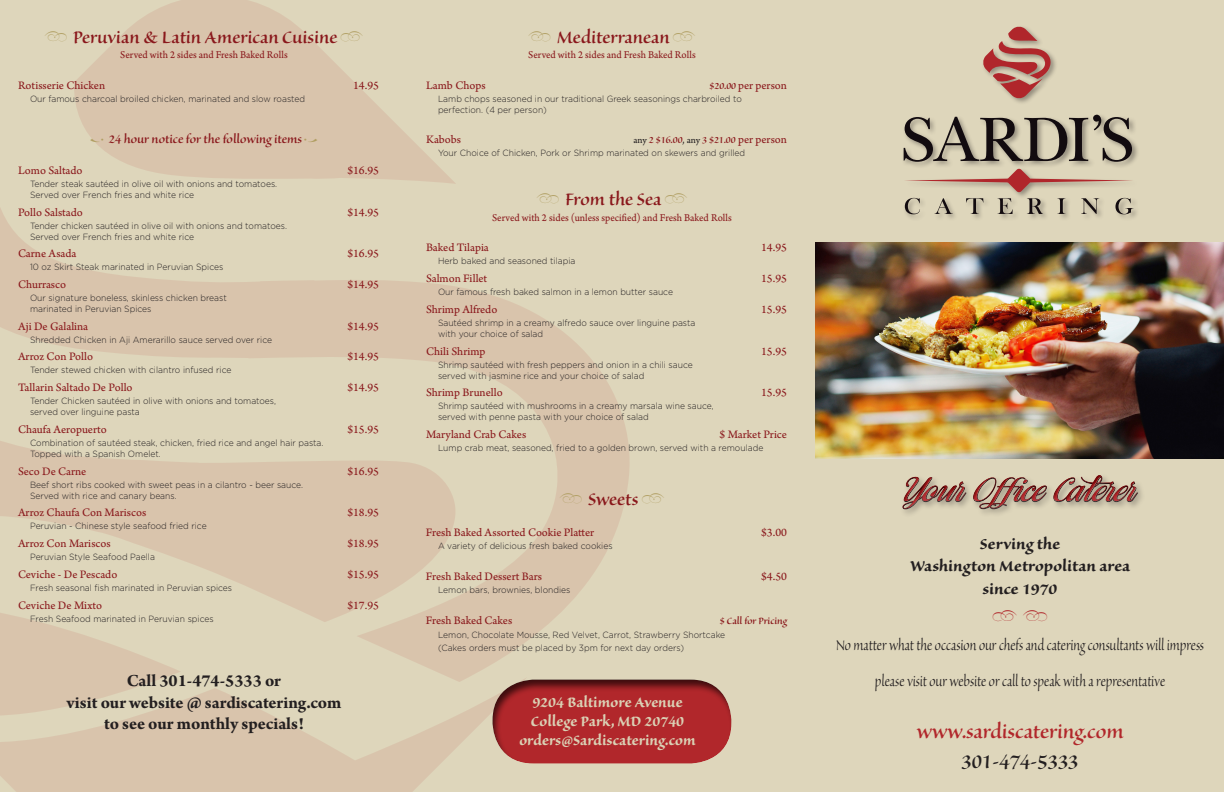
<style>
.page{position:relative;width:1224px;height:792px;background:#ded6bb}
.page>*{position:absolute;margin:0;border:0;box-sizing:border-box;transform-origin:0 0}
.t1{font:30px "Ragazza Script";color:#b1272b}
.t2{font:25px "Sanvito Pro Semibold Disp";color:#b1272b}
.t3{font:25px "Sanvito Pro Semibold Disp";color:#231f20}
.Main_Header{font:22px "Sanvito Pro Semibold Disp";color:#8a181c}
.t4{font:700 19px/22.8px "Sanvito Pro";color:#231f20;text-align:center}
.t5{font:18.8px "Sanvito Pro Disp";color:#231f20;scale:.8 1}
.Menu_Item{font:700 18px/21.6px "Arno Pro";color:#231f20;text-align:center}
.menu_description_NO{font:700 18px "Sanvito Pro";color:#dad0b4;scale:.95 1}
.Main_Header-2{font:15px "Sanvito Pro Semibold Disp";color:#8a181c}
.Menu_Item-2{font:12px "Arno Pro Sm Text";color:#8a181c}
.Menu_Item-3{font:12px "Sanvito Pro Semibold Disp";color:#8a181c}
.Notes{font:11px "Arno Pro Sm Text";color:#8a181c;scale:.95 1}
.menu_description{font:300 9px/11px "Gotham";color:#231f20;scale:.95 1}
.menu_description_NO-2{font:300 9px/11px "Gotham";color:#231f20;scale:.95 1}
.s1{font-family:"Sanvito Pro Semibold Disp"}
.s2{font-family:"Arno Pro Sm Text";font-size:10px;color:#231f20}
.s3{font-family:"Arno Pro Sm Text"}
</style>
<div class="page">
<svg style="left:74px;top:0;width:382px;height:184px;fill:#d9c4ac"></svg>
<svg style="left:0;top:208px;width:630px;height:469px"></svg>
<svg style="left:0;top:677px;width:492px;height:115px;fill:#d9c4ac"></svg>
<img style="left:815px;top:242px;width:409px;height:216px">
<div style="left:492px;top:678px;width:240px;height:86px;background:#231f20;opacity:.75"></div>
<svg style="left:904px;top:168px;width:230px;height:46px"></svg>
<svg style="left:983px;top:27px;width:68px;height:72px"></svg>
<svg style="left:904px;top:115px;width:228px;height:47px"></svg>
<svg style="left:902px;top:475px;width:239px;height:38px"></svg>
<svg style="left:341px;top:31px;width:22px;height:10px"></svg>
<svg style="left:91px;top:139px;width:12px;height:4px"></svg>
<svg style="left:305px;top:139px;width:12px;height:4px"></svg>
<svg style="left:560px;top:494px;width:22px;height:10px"></svg>
<p class="Main_Header" style="left:73px;top:25px;width:266px">Peruvian &amp; Latin American Cuisine</p>
<p class="Notes" style="left:120px;top:48px;width:178px">Served with 2 sides and Fresh Baked Rolls</p>
<p class="Menu_Item-2" style="left:18px;top:78px;width:89px">Rotisserie Chicken</p>
<p class="Menu_Item-2" style="left:353px;top:78px;width:27px">14.95</p>
<p class="menu_description_NO-2" style="left:30px;top:93px;width:291px">Our famous charcoal broiled chicken, marinated and slow roasted</p>
<p class="Main_Header-2" style="left:109px;top:131px;width:195px">24 hour notice for the following items</p>
<p class="Menu_Item-2" style="left:18px;top:163px;width:66px">Lomo Saltado</p>
<p class="Menu_Item-2" style="left:347px;top:163px;width:33px">$16.95</p>
<p class="menu_description" style="left:30px;top:178px;width:262px">Tender steak sautéed in olive oil with onions and tomatoes.<br>Served over French fries and white rice</p>
<p class="Menu_Item-2" style="left:18px;top:205px;width:66px">Pollo Salstado</p>
<p class="Menu_Item-2" style="left:347px;top:205px;width:33px">$14.95</p>
<p class="menu_description" style="left:30px;top:220px;width:272px">Tender chicken sautéed in olive oil with onions and tomatoes.<br>Served over French fries and white rice</p>
<p class="Menu_Item-2" style="left:18px;top:247px;width:60px">Carne Asada</p>
<p class="Menu_Item-2" style="left:347px;top:247px;width:33px">$16.95</p>
<p class="menu_description" style="left:30px;top:261px;width:205px">10 oz Skirt Steak marinated in Peruvian Spices</p>
<p class="Menu_Item-2" style="left:18px;top:277px;width:50px">Churrasco</p>
<p class="Menu_Item-2" style="left:347px;top:277px;width:33px">$14.95</p>
<p class="menu_description" style="left:30px;top:292px;width:209px">Our signature boneless, skinless chicken breast marinated in Peruvian Spices</p>
<p class="Menu_Item-2" style="left:18px;top:319px;width:72px">Aji De Galalina</p>
<p class="Menu_Item-2" style="left:347px;top:319px;width:33px">$14.95</p>
<p class="menu_description" style="left:30px;top:334px;width:256px">Shredded Chicken in Aji Amerarillo sauce served over rice</p>
<p class="Menu_Item-2" style="left:18px;top:350px;width:77px">Arroz Con Pollo</p>
<p class="Menu_Item-2" style="left:347px;top:350px;width:33px">$14.95</p>
<p class="menu_description" style="left:30px;top:365px;width:214px">Tender stewed chicken with cilantro infused rice</p>
<p class="Menu_Item-2" style="left:18px;top:381px;width:116px">Tallarin Saltado De Pollo</p>
<p class="Menu_Item-2" style="left:347px;top:381px;width:33px">$14.95</p>
<p class="menu_description" style="left:30px;top:395px;width:261px">Tender Chicken sautéed in olive with onions and tomatoes, served over linguine pasta</p>
<p class="Menu_Item-2" style="left:18px;top:422px;width:90px">Chaufa Aeropuerto</p>
<p class="Menu_Item-2" style="left:347px;top:422px;width:33px">$15.95</p>
<p class="menu_description" style="left:30px;top:437px;width:310px">Combination of sautéed steak, chicken, fried rice and angel hair pasta.<br>Topped with a Spanish Omelet.</p>
<p class="Menu_Item-2" style="left:18px;top:464px;width:70px">Seco De Carne</p>
<p class="Menu_Item-2" style="left:347px;top:464px;width:33px">$16.95</p>
<p class="menu_description" style="left:30px;top:479px;width:289px">Beef short ribs cooked with sweet peas in a cilantro - beer sauce.<br>Served with rice and canary beans.</p>
<p class="Menu_Item-2" style="left:18px;top:506px;width:130px">Arroz Chaufa Con Mariscos</p>
<p class="Menu_Item-2" style="left:347px;top:506px;width:33px">$18.95</p>
<p class="menu_description" style="left:30px;top:521px;width:187px">Peruvian - Chinese style seafood fried rice</p>
<p class="Menu_Item-2" style="left:18px;top:537px;width:94px">Arroz Con Mariscos</p>
<p class="Menu_Item-2" style="left:347px;top:537px;width:33px">$18.95</p>
<p class="menu_description" style="left:30px;top:551px;width:133px">Peruvian Style Seafood Paella</p>
<p class="Menu_Item-2" style="left:18px;top:567px;width:101px">Ceviche - De Pescado</p>
<p class="Menu_Item-2" style="left:347px;top:567px;width:33px">$15.95</p>
<p class="menu_description" style="left:30px;top:582px;width:214px">Fresh seasonal fish marinated in Peruvian spices</p>
<p class="Menu_Item-2" style="left:18px;top:598px;width:86px">Ceviche De Mixto</p>
<p class="Menu_Item-2" style="left:347px;top:598px;width:33px">$17.95</p>
<p class="menu_description" style="left:30px;top:613px;width:195px">Fresh Seafood marinated in Peruvian spices</p>
<p class="Menu_Item" style="left:66px;top:671px;width:277px">Call 301-474-5333 or<br>visit our website @ sardiscatering.com to see our monthly specials!</p>
<p class="Main_Header" style="left:557px;top:25px;width:114px">Mediterranean</p>
<p class="Notes" style="left:528px;top:48px;width:178px">Served with 2 sides and Fresh Baked Rolls</p>
<p class="Menu_Item-2" style="left:426px;top:78px;width:61px">Lamb Chops</p>
<p class="Menu_Item-2" style="left:710px;top:78px;width:79px"><span class="s1">$20.00</span> per person</p>
<p class="menu_description" style="left:438px;top:93px;width:321px">Lamb chops seasoned in our traditional Greek seasonings charbroiled to perfection. (4 per person)</p>
<p class="Menu_Item-2" style="left:426px;top:133px;width:37px">Kabobs</p>
<p class="Menu_Item-3" style="left:634px;top:134px;width:155px"><span class="s2">any</span> 2 $16.00<span class="s2">, any</span> 3 $21.00 <span class="s3">per person</span></p>
<p class="menu_description" style="left:438px;top:147px;width:325px">Your Choice of Chicken, Pork or Shrimp marinated on skewers and grilled</p>
<p class="Main_Header" style="left:565px;top:188px;width:98px">From the Sea</p>
<p class="Notes" style="left:492px;top:211px;width:254px">Served with 2 sides (unless specified) and Fresh Baked Rolls</p>
<p class="Menu_Item-2" style="left:426px;top:241px;width:64px">Baked Tilapia</p>
<p class="Menu_Item-2" style="left:761px;top:241px;width:27px">14.95</p>
<p class="menu_description_NO-2" style="left:438px;top:255px;width:146px">Herb baked and seasoned tilapia</p>
<p class="Menu_Item-2" style="left:426px;top:272px;width:63px">Salmon Fillet</p>
<p class="Menu_Item-2" style="left:761px;top:272px;width:27px">15.95</p>
<p class="menu_description_NO-2" style="left:438px;top:286px;width:249px">Our famous fresh baked salmon in a lemon butter sauce</p>
<p class="Menu_Item-2" style="left:426px;top:302px;width:73px">Shrimp Alfredo</p>
<p class="Menu_Item-2" style="left:761px;top:302px;width:27px">15.95</p>
<p class="menu_description_NO-2" style="left:438px;top:317px;width:273px">Sautéed shrimp in a creamy alfredo sauce over linguine pasta with your choice of salad</p>
<p class="Menu_Item-2" style="left:426px;top:344px;width:61px">Chili Shrimp</p>
<p class="Menu_Item-2" style="left:761px;top:344px;width:27px">15.95</p>
<p class="menu_description_NO-2" style="left:438px;top:359px;width:270px">Shrimp sautéed with fresh peppers and onion in a chili sauce served with jasmine rice and your choice of salad</p>
<p class="Menu_Item-2" style="left:426px;top:386px;width:78px">Shrimp Brunello</p>
<p class="Menu_Item-2" style="left:761px;top:386px;width:27px">15.95</p>
<p class="menu_description_NO-2" style="left:438px;top:400px;width:292px">Shrimp sautéed with mushrooms in a creamy marsala wine sauce, served with penne pasta with your choice of salad</p>
<p class="Menu_Item-2" style="left:426px;top:428px;width:102px">Maryland Crab Cakes</p>
<p class="Menu_Item-2" style="left:720px;top:428px;width:69px">$ Market Price</p>
<p class="menu_description_NO-2" style="left:438px;top:442px;width:344px">Lump crab meat, seasoned, fried to a golden brown, served with a remoulade</p>
<p class="Main_Header" style="left:588px;top:488px;width:52px">Sweets</p>
<p class="Menu_Item-2" style="left:426px;top:526px;width:170px">Fresh Baked Assorted Cookie Platter</p>
<p class="Menu_Item-2" style="left:761px;top:526px;width:27px">$3.00</p>
<p class="menu_description_NO-2" style="left:438px;top:540px;width:185px">A variety of delicious fresh baked cookies</p>
<p class="Menu_Item-2" style="left:426px;top:569px;width:118px">Fresh Baked Dessert Bars</p>
<p class="Menu_Item-2" style="left:761px;top:569px;width:27px">$4.50</p>
<p class="menu_description_NO-2" style="left:438px;top:584px;width:141px">Lemon bars, brownies, blondies</p>
<p class="Menu_Item-2" style="left:426px;top:613px;width:88px">Fresh Baked Cakes</p>
<p class="Menu_Item-3" style="left:720px;top:614px;width:69px">$ Call for Pricing</p>
<p class="menu_description_NO-2" style="left:438px;top:629px;width:304px">Lemon, Chocolate Mousse, Red Velvet, Carrot, Strawberry Shortcake</p>
<p class="menu_description_NO-2" style="left:438px;top:642px;width:261px">(Cakes orders must be placed by 3pm for next day orders)</p>
<p class="menu_description_NO" style="left:532px;top:692px;width:160px">9204 Baltimore Avenue</p>
<p class="menu_description_NO" style="left:531px;top:711px;width:163px">College Park, MD 20740</p>
<p class="menu_description_NO" style="left:519px;top:730px;width:187px">orders@Sardiscatering.com</p>
<h1 class="t1" style="left:904px;top:474px;width:234px">Your Office Caterer</h1>
<p class="t4" style="left:910px;top:532px;width:222px">Serving the<br>Washington Metropolitan area since 1970</p>
<p class="t5" style="left:836px;top:635px;width:461px">No matter what the occasion our chefs and catering consultants will impress</p>
<p class="t5" style="left:875px;top:671px;width:365px">please visit our website or call to speak with a representative</p>
<p class="t2" style="left:916px;top:718px;width:209px">www.sardiscatering.com</p>
<p class="t3" style="left:961px;top:748px;width:119px">301-474-5333</p>
</div>
